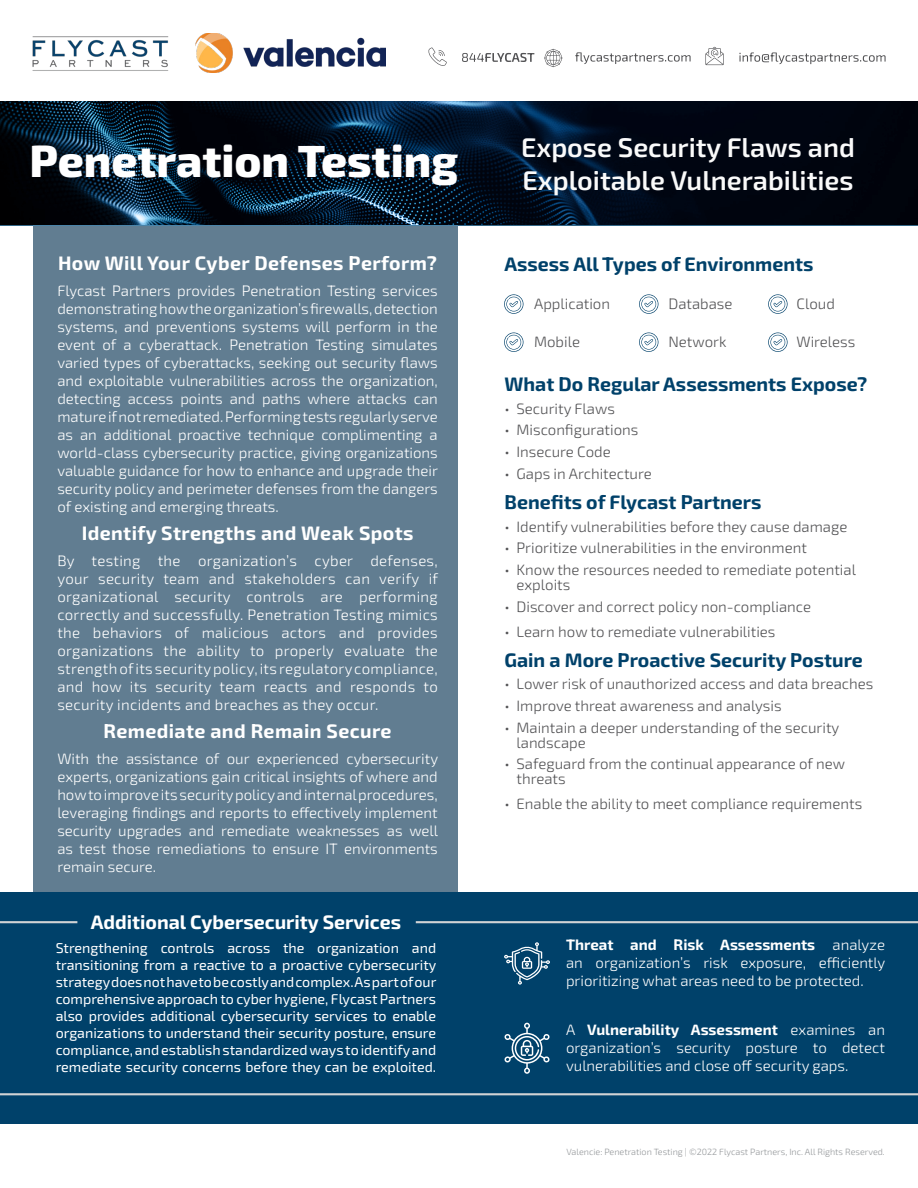
<style>
.page{position:relative;width:918px;height:1188px;background:#fff}
.page>*{position:absolute;margin:0;border:0;box-sizing:border-box;transform-origin:0 0}
.t1{font:800 45px "Exo 2";color:#fff}
.t2{font:600 27px "Exo 2";color:#fafafa}
.t3{font:700 19.5px "Exo 2";color:#00416a}
.t4{font:700 19.5px "Exo 2";letter-spacing:.02em;color:#fff}
.t5{font:700 19.5px "Exo 2";color:#fff}
.t6{font:300 15px/18px "Exo 2";color:#fff;text-align:justify}
.t7{font:300 15px/15px "Exo 2";color:#535355}
.t8{font:14.25px/17.1px "Exo 2";color:#fff;text-align:justify}
.t9{font:300 9px "Exo 2";color:#96999c}
.s1{font-weight:700}
</style>
<div class="page">
<div style="left:34px;top:214px;width:424px;height:879px;background:#617d91"></div>
<svg style="left:0;top:101px;width:918px;height:125px;background:#031222"></svg>
<img style="left:196px;top:33px;width:190px;height:39px">
<div style="left:0;top:892px;width:918px;height:231px;background:#00416a"></div>
<img style="left:32px;top:36px;width:137px;height:35px">
<svg style="left:504px;top:942px;width:46px;height:43px"></svg>
<hr style="left:416px;top:921px;width:502px;height:2px;background:#d1d2d4">
<hr style="left:0;top:921px;width:77px;height:2px;background:#d1d2d4">
<hr style="left:0;top:1093px;width:918px;height:2px;background:#d1d2d4">
<svg style="left:428px;top:47px;width:19px;height:19px"></svg>
<svg style="left:544px;top:49px;width:18px;height:18px"></svg>
<svg style="left:705px;top:47px;width:19px;height:18px"></svg>
<svg style="left:739px;top:52px;width:147px;height:12px"></svg>
<svg style="left:462px;top:53px;width:72px;height:9px"></svg>
<svg style="left:575px;top:52px;width:116px;height:12px"></svg>
<svg style="left:504px;top:294px;width:19px;height:20px"></svg>
<svg style="left:504px;top:333px;width:19px;height:19px"></svg>
<svg style="left:639px;top:294px;width:19px;height:20px"></svg>
<svg style="left:639px;top:333px;width:19px;height:19px"></svg>
<svg style="left:768px;top:294px;width:20px;height:20px"></svg>
<svg style="left:768px;top:333px;width:20px;height:19px"></svg>
<svg style="left:504px;top:1023px;width:46px;height:51px"></svg>
<p class="t1" style="left:30px;top:130px;width:430px">Penetration Testing</p>
<p class="t4" style="left:58px;top:250px;width:381px">How Will Your Cyber Defenses Perform?</p>
<p class="t6" style="left:57px;top:281px;width:382px">Flycast Partners provides Penetration Testing services demonstrating how the organization’s firewalls, detection systems, and preventions systems will perform in the event of a cyberattack. Penetration Testing simulates varied types of cyberattacks, seeking out security flaws and exploitable vulnerabilities across the organization, detecting access points and paths where attacks can mature if not remediated. Performing tests regularly serve as an additional proactive technique complimenting a world-class cybersecurity practice, giving organizations valuable guidance for how to enhance and upgrade their security policy and perimeter defenses from the dangers of existing and emerging threats.</p>
<p class="t4" style="left:82px;top:520px;width:333px">Identify Strengths and Weak Spots</p>
<p class="t6" style="left:57px;top:551px;width:382px">By testing the organization’s cyber defenses, your security team and stakeholders can verify if organizational security controls are performing correctly and successfully. Penetration Testing mimics the behaviors of malicious actors and provides organizations the ability to properly evaluate the strength of its security policy, its regulatory compliance, and how its security team reacts and responds to security incidents and breaches as they occur.</p>
<p class="t4" style="left:104px;top:718px;width:290px">Remediate and Remain Secure</p>
<p class="t6" style="left:57px;top:749px;width:382px">With the assistance of our experienced cybersecurity experts, organizations gain critical insights of where and how to improve its security policy and internal procedures, leveraging findings and reports to effectively implement security upgrades and remediate weaknesses as well as test those remediations to ensure IT environments remain secure.</p>
<p class="t2" style="left:521px;top:129px;width:335px">Expose Security Flaws and</p>
<p class="t2" style="left:522px;top:161px;width:333px">Exploitable Vulnerabilities</p>
<p class="t3" style="left:505px;top:250px;width:310px">Assess All Types of Environments</p>
<p class="t7" style="left:534px;top:295px;width:77px">Application</p>
<p class="t7" style="left:534px;top:334px;width:47px">Mobile</p>
<p class="t7" style="left:668px;top:295px;width:66px">Database</p>
<p class="t7" style="left:668px;top:334px;width:60px">Network</p>
<p class="t7" style="left:797px;top:295px;width:40px">Cloud</p>
<p class="t7" style="left:797px;top:334px;width:60px">Wireless</p>
<p class="t3" style="left:505px;top:371px;width:364px">What Do Regular Assessments Expose?</p>
<p class="t7" style="left:505px;top:400px;width:112px">• Security Flaws</p>
<p class="t7" style="left:505px;top:422px;width:135px">• Misconfigurations</p>
<p class="t7" style="left:505px;top:444px;width:108px">• Insecure Code</p>
<p class="t7" style="left:505px;top:466px;width:149px">• Gaps in Architecture</p>
<p class="t3" style="left:505px;top:489px;width:258px">Benefits of Flycast Partners</p>
<p class="t7" style="left:505px;top:518px;width:344px">• Identify vulnerabilities before they cause damage</p>
<p class="t7" style="left:505px;top:540px;width:304px">• Prioritize vulnerabilities in the environment</p>
<p class="t7" style="left:517px;top:562px;width:341px;text-indent:-12px">• Know the resources needed to remediate potential exploits</p>
<p class="t7" style="left:505px;top:598px;width:308px">• Discover and correct policy non-compliance</p>
<p class="t7" style="left:505px;top:623px;width:272px">• Learn how to remediate vulnerabilities</p>
<p class="t3" style="left:505px;top:646px;width:360px">Gain a More Proactive Security Posture</p>
<p class="t7" style="left:505px;top:676px;width:370px">• Lower risk of unauthorized access and data breaches</p>
<p class="t7" style="left:505px;top:698px;width:279px">• Improve threat awareness and analysis</p>
<p class="t7" style="left:517px;top:719px;width:324px;text-indent:-12px">• Maintain a deeper understanding of the security landscape</p>
<p class="t7" style="left:517px;top:756px;width:330px;text-indent:-12px">• Safeguard from the continual appearance of new threats</p>
<p class="t7" style="left:505px;top:796px;width:359px">• Enable the ability to meet compliance requirements</p>
<p class="t5" style="left:91px;top:908px;width:312px">Additional Cybersecurity Services</p>
<p class="t8" style="left:56px;top:939px;width:382px">Strengthening controls across the organization and transitioning from a reactive to a proactive cybersecurity strategy does not have to be costly and complex. As part of our comprehensive approach to cyber hygiene, Flycast Partners also provides additional cybersecurity services to enable organizations to understand their security posture, ensure compliance, and establish standardized ways to identify and remediate security concerns before they can be exploited.</p>
<p class="t6" style="left:566px;top:935px;width:321px"><span class="s1">Threat and Risk Assessments</span> analyze an organization’s risk exposure, efficiently prioritizing what areas need to be protected.</p>
<p class="t6" style="left:566px;top:1021px;width:320px">A <span class="s1">Vulnerability Assessment</span> examines an organization’s security posture to detect vulnerabilities and close off security gaps.</p>
<p class="t9" style="left:566px;top:1146px;width:320px">Valencie: Penetration Testing | ©2022 Flycast Partners, Inc. All Rights Reserved.</p>
</div>
